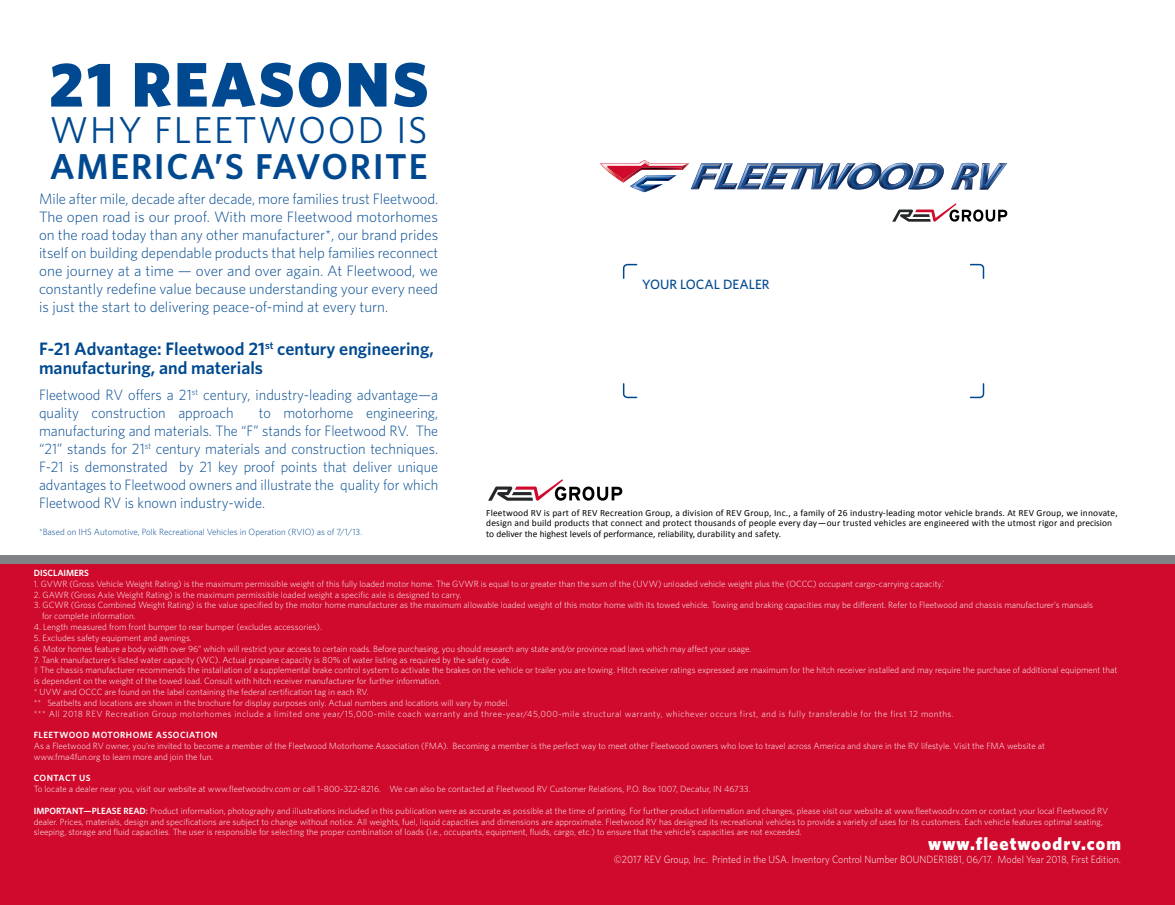
<style>
.page{position:relative;width:1175px;height:905px;background:#fff}
.page>*{position:absolute;margin:0;border:0;box-sizing:border-box;transform-origin:0 0}
.t1{font:900 63px "Whitney";letter-spacing:.04em;color:#004990}
.t2{font:37.5px "Whitney Book SC";letter-spacing:.05em;color:#004990}
.t3{font:600 36px "Whitney";letter-spacing:.05em;color:#004990}
.t4{font:600 18px/19.5px "Whitney";color:#004990}
.t5{font:900 18px "Whitney";letter-spacing:.06em;color:#fff}
.t6{font:300 15px/18px "Whitney";color:#004990;text-align:justify}
.t7{font:300 15px/18px "Whitney";color:#004990;scale:.96 1}
.t8{font:500 13.5px "Whitney";color:#004990}
.t9{font:300 10.5px "Whitney";color:#fff;scale:.94 1}
.t10{font:9.45px/10.5px "Calibri";letter-spacing:.02em;color:#000}
.t11{font:300 9px/10.8px "Whitney";color:#fff}
.t12{font:300 9px "Whitney";color:#004990}
.t13{font:600 9px "Whitney";letter-spacing:.05em;color:#fff}
.t14{font:600 9px "Whitney";color:#fff}
.s1{font-weight:600}
.s2{font-weight:500}
</style>
<div class="page">
<div style="left:0;top:561px;width:1174px;height:343px;background:#cf0a2c"></div>
<svg style="left:969px;top:383px;width:16px;height:16px"></svg>
<svg style="left:969px;top:263px;width:16px;height:16px"></svg>
<svg style="left:622px;top:383px;width:16px;height:16px"></svg>
<svg style="left:622px;top:263px;width:16px;height:16px"></svg>
<svg style="left:951px;top:162px;width:56px;height:28px"></svg>
<img style="left:600px;top:160px;width:344px;height:32px">
<svg style="left:892px;top:203px;width:115px;height:19px"></svg>
<svg style="left:488px;top:479px;width:134px;height:21px"></svg>
<div style="left:0;top:555px;width:1174px;height:9px;background:#808285"></div>
<h1 class="t1" style="left:49px;top:46px;width:381px">21 REASONS</h1>
<h2 class="t2" style="left:50px;top:107px;width:379px">WHY FLEETWOOD IS</h2>
<h3 class="t3" style="left:50px;top:144px;width:379px">AMERICA’S FAVORITE</h3>
<p class="t6" style="left:39px;top:190px;width:401px">Mile after mile, decade after decade, more families trust Fleetwood.<br>The open road is our proof. With more Fleetwood motorhomes on the road today than any other manufacturer*, our brand prides itself on building dependable products that help families reconnect one journey at a time — over and over again. At Fleetwood, we constantly redefine value because understanding your every need is just the start to delivering peace-of-mind at every turn.</p>
<h3 class="t8" style="left:642px;top:276px;width:129px">YOUR LOCAL DEALER</h3>
<h3 class="t4" style="left:39px;top:338px;width:396px">F-21 Advantage: Fleetwood 21<sup>st</sup> century engineering, manufacturing, and materials</h3>
<h3 class="t7" style="left:39px;top:385px;width:417px">Fleetwood RV offers a 21<sup>st</sup> century, industry-leading advantage—a quality construction approach</h3>
<p class="t7" style="left:39px;top:403px;width:417px;text-align:justify;text-indent:220px">to motorhome engineering, manufacturing and materials. The “F” stands for Fleetwood RV. The “21” stands for 21<sup>st</sup> century materials and construction techniques.<br>F-21 is demonstrated by 21 key proof points that deliver unique advantages to Fleetwood owners and illustrate the quality for which Fleetwood RV is known industry-wide.</p>
<p class="t10" style="left:486px;top:507px;width:633px">Fleetwood RV is part of REV Recreation Group, a division of REV Group, Inc., a family of 26 industry-leading motor vehicle brands. At REV Group, we innovate, design and build products that connect and protect thousands of people every day—our trusted vehicles are engineered with the utmost rigor and precision to deliver the highest levels of performance, reliability, durability and safety.</p>
<p class="t12" style="left:39px;top:527px;width:325px">*Based on IHS Automotive, Polk Recreational Vehicles in Operation (RVIO) as of 7/1/13.</p>
<p class="t14" style="left:34px;top:567px;width:57px">DISCLAIMERS</p>
<p class="t11" style="left:34px;top:578px;width:912px">1. GVWR (Gross Vehicle Weight Rating) is the maximum permissible weight of this fully loaded motor home. The GVWR is equal to or greater than the sum of the (UVW) unloaded vehicle weight plus the (OCCC) occupant cargo-carrying capacity.<sup>*</sup></p>
<p class="t11" style="left:34px;top:589px;width:429px">2. GAWR (Gross Axle Weight Rating) is the maximum permissible loaded weight a specific axle is designed to carry.</p>
<p class="t11" style="left:42px;top:599px;width:1052px;text-indent:-8px">3. GCWR (Gross Combined Weight Rating) is the value specified by the motor home manufacturer as the maximum allowable loaded weight of this motor home with its towed vehicle. Towing and braking capacities may be different. Refer to Fleetwood and chassis manufacturer’s manuals for complete information.</p>
<p class="t11" style="left:34px;top:621px;width:290px">4. Length measured from front bumper to rear bumper (excludes accessories).</p>
<p class="t11" style="left:34px;top:632px;width:160px">5. Excludes safety equipment and awnings.</p>
<p class="t11" style="left:34px;top:643px;width:719px">6. Motor homes feature a body width over 96” which will restrict your access to certain roads. Before purchasing, you should research any state and/or province road laws which may affect your usage.</p>
<p class="t11" style="left:34px;top:653px;width:1085px">7. Tank manufacturer’s listed water capacity (WC). Actual propane capacity is 80% of water listing as required by the safety code.<br>† The chassis manufacturer recommends the installation of a supplemental brake control system to activate the brakes on the vehicle or trailer you are towing. Hitch receiver ratings expressed are maximum for the hitch receiver installed and may require the purchase of additional equipment that is dependent on the weight of the towed load. Consult with hitch receiver manufacturer for further information.<br>* UVW and OCCC are found on the label containing the federal certification tag in each RV.<br>** Seatbelts and locations are shown in the brochure for display purposes only. Actual numbers and locations will vary by model.<br>*** All 2018 REV Recreation Group motorhomes include a limited one year/15,000-mile coach warranty and three-year/45,000-mile structural warranty, whichever occurs first, and is fully transferable for the first 12 months.</p>
<p class="t13" style="left:34px;top:729px;width:185px">FLEETWOOD MOTORHOME ASSOCIATION</p>
<p class="t11" style="left:34px;top:740px;width:1012px">As a Fleetwood RV owner, you’re invited to become a member of the Fleetwood Motorhome Association (FMA). Becoming a member is the perfect way to meet other Fleetwood owners who love to travel across America and share in the RV lifestyle. Visit the FMA website at www.fma4fun.org to learn more and join the fun.</p>
<p class="t13" style="left:34px;top:772px;width:58px">CONTACT US</p>
<p class="t11" style="left:34px;top:783px;width:718px">To locate a dealer near you, visit our website at www.fleetwoodrv.com or call 1-800-322-8216. We can also be contacted at Fleetwood RV Customer Relations, P.O. Box 1007, Decatur, IN 46733.</p>
<p class="t11" style="left:34px;top:805px;width:1076px"><span class="s1">IMPORTANT—PLEASE READ</span><span class="s2">:</span> Product information, photography and illustrations included in this publication were as accurate as possible at the time of printing. For further product information and changes, please visit our website at www.fleetwoodrv.com or contact your local Fleetwood RV dealer. Prices, materials, design and specifications are subject to change without notice. All weights, fuel, liquid capacities and dimensions are approximate. Fleetwood RV has designed its recreational vehicles to provide a variety of uses for its customers. Each vehicle features optimal seating, sleeping, storage and fluid capacities. The user is responsible for selecting the proper combination of loads (i.e., occupants, equipment, fluids, cargo, etc.) to ensure that the vehicle’s capacities are not exceeded.</p>
<h3 class="t5" style="left:928px;top:833px;width:194px">www.fleetwoodrv.com</h3>
<p class="t9" style="left:613px;top:852px;width:541px">©2017 REV Group, Inc. Printed in the USA. Inventory Control Number BOUNDER18B1, 06/17. Model Year 2018, First Edition.</p>
</div>
